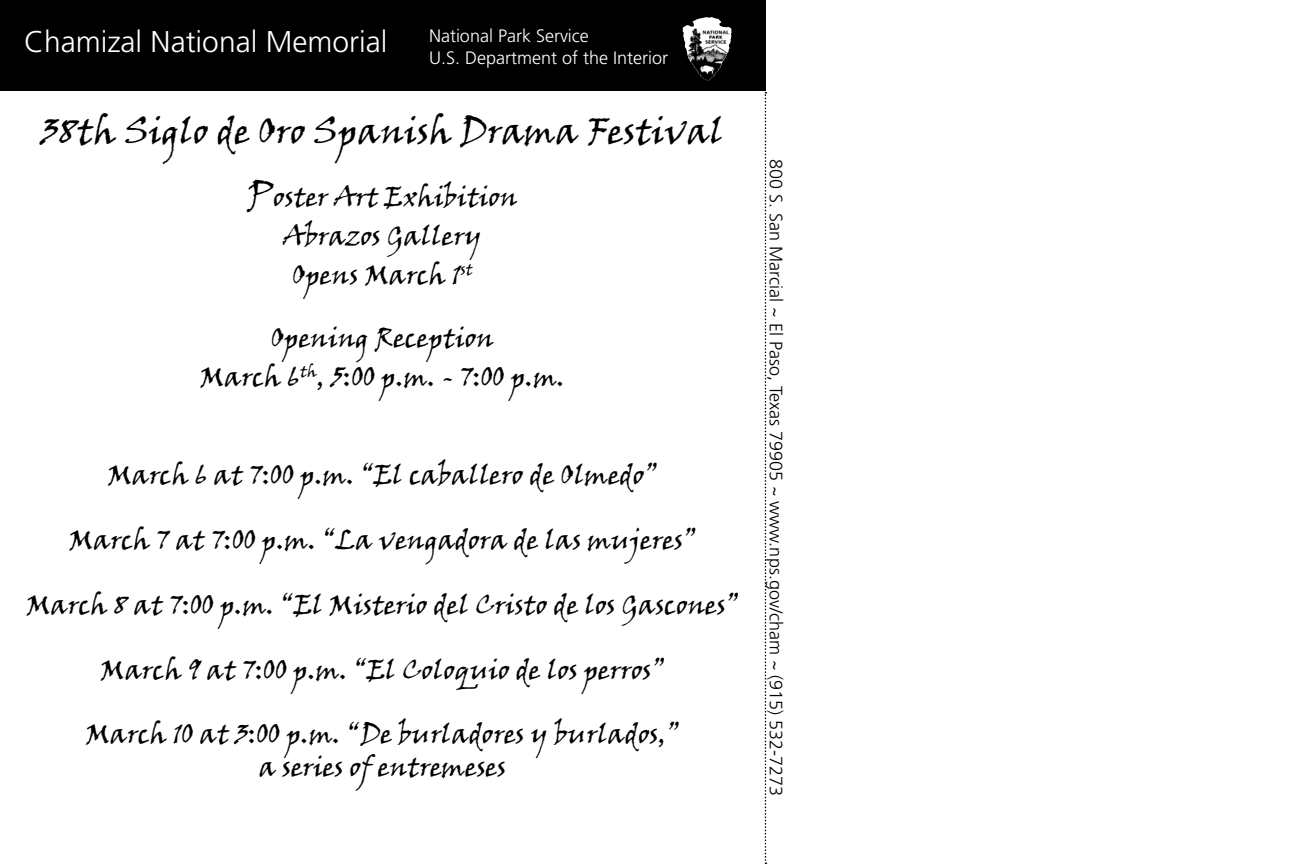
<style>
.page{position:relative;width:1296px;height:864px;background:#fff}
.page>*{position:absolute;margin:0;border:0;box-sizing:border-box;transform-origin:0 0}
.t1{font:36px "Viner Hand ITC";color:#000}
.t2{font:300 30px "Frutiger LT Std";color:#fff}
.t3{font:27px/39px "Viner Hand ITC";color:#000;text-align:center}
.t4{font:300 18px "Frutiger LT Std";color:#000}
.t5{font:300 18px/21.6px "Frutiger LT Std";color:#fff}
.s1{font-size:36px}
</style>
<div class="page">
<svg style="left:765px;top:92px;width:1px;height:772px"></svg>
<div style="left:0;top:0;width:765px;height:90px;background:#000"></div>
<img style="left:683px;top:17px;width:34px;height:64px">
<p class="t2" style="left:24px;top:25px;width:365px">Chamizal National Memorial</p>
<p class="t5" style="left:429px;top:25px;width:241px">National Park Service<br>U.S. Department of the Interior</p>
<h1 class="t1" style="left:41px;top:109px;width:684px">38th Siglo de Oro Spanish Drama Festival</h1>
<p class="t3" style="left:247px;top:177px;width:272px"><span class="s1">P</span>oster Art Exhibition<br>Abrazos Gallery<br>Opens March 1<sup>st</sup></p>
<p class="t3" style="left:200px;top:318px;width:367px">Opening Reception<br>March 6<sup>th</sup>, 5:00 p.m. - 7:00 p.m.</p>
<p class="t3" style="left:108px;top:454px;width:552px">March 6 at 7:00 p.m. “El caballero de Olmedo”</p>
<p class="t3" style="left:69px;top:519px;width:629px">March 7 at 7:00 p.m. “La vengadora de las mujeres”</p>
<p class="t3" style="left:26px;top:584px;width:714px">March 8 at 7:00 p.m. “El Misterio del Cristo de los Gascones”</p>
<p class="t3" style="left:101px;top:649px;width:566px">March 9 at 7:00 p.m. “El Coloquio de los perros”</p>
<p class="t3" style="left:86px;top:717px;width:596px;line-height:32.4px">March 10 at 3:00 p.m. “De burladores y burlados,” a series of entremeses</p>
<p class="t4" style="left:786px;top:159px;width:639px;rotate:90deg">800 S. San Marcial ~ El Paso, Texas 79905 ~ www.nps.gov/cham ~ (915) 532-7273</p>
</div>
